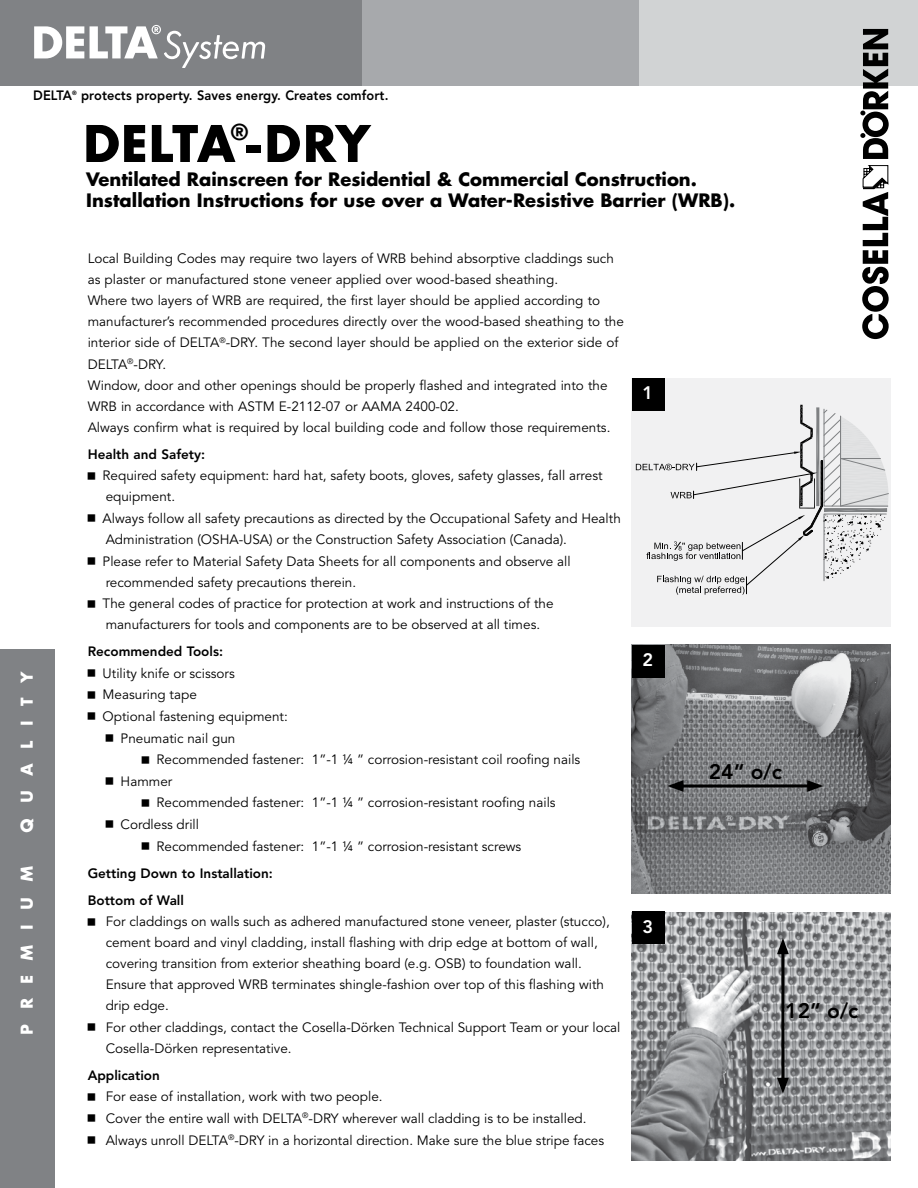
<style>
.page{position:relative;width:918px;height:1188px;background:#fff}
.page>*{position:absolute;margin:0;border:0;box-sizing:border-box;transform-origin:0 0}
.t1{font:700 55.5px "Futura T";letter-spacing:-.025em;color:#000}
.t2{font:800 22.8px "Avenir";color:#000}
.t3{font:800 21px "Avenir";color:#000}
.t4{font:700 18px/21px "Futura LT";color:#000}
.t5{font:700 18px "Futura T";letter-spacing:.8em;color:#fff}
.t6{font:800 18px "Avenir LT";color:#fff}
.t7{font:13.5px/21.6px "Avenir";color:#000}
.t8{font:13.5px/21.1px "Avenir LT";color:#000}
.t9{font:800 13.5px/27px "Avenir";color:#000}
.t10{font:800 13.5px "Avenir";color:#000;scale:.95 1}
.s1{font-weight:800}
</style>
<div class="page">
<div style="left:0;top:650px;width:54px;height:538px;background:#808285"></div>
<div style="left:361px;top:0;width:278px;height:85px;background:#a7a9ac"></div>
<div style="left:639px;top:0;width:279px;height:85px;background:#d1d3d4"></div>
<div style="left:0;top:0;width:362px;height:85px;background:#808285"></div>
<svg style="left:34px;top:26px;width:50px;height:32px"></svg>
<svg style="left:90px;top:25px;width:175px;height:43px"></svg>
<svg style="left:860px;top:29px;width:29px;height:130px"></svg>
<svg style="left:862px;top:165px;width:27px;height:174px"></svg>
<div style="left:632px;top:378px;width:259px;height:248px;background:#f1f1f2"></div>
<svg style="left:636px;top:405px;width:252px;height:190px"></svg>
<div style="left:632px;top:378px;width:33px;height:32px;background:#000"></div>
<img style="left:632px;top:645px;width:259px;height:248px">
<hr style="left:678px;top:784px;width:135px;height:3px;background:#000">
<svg style="left:667px;top:780px;width:17px;height:12px"></svg>
<svg style="left:807px;top:780px;width:16px;height:12px"></svg>
<div style="left:632px;top:645px;width:33px;height:32px;background:#000"></div>
<img style="left:632px;top:913px;width:259px;height:248px">
<hr style="left:781px;top:948px;width:3px;height:135px;background:#000">
<svg style="left:777px;top:1078px;width:12px;height:16px"></svg>
<svg style="left:777px;top:938px;width:12px;height:16px"></svg>
<div style="left:632px;top:912px;width:33px;height:32px;background:#000"></div>
<p class="t10" style="left:33px;top:88px;width:376px">DELTA<sup>®</sup> protects property. Saves energy. Creates comfort.</p>
<h1 class="t1" style="left:82px;top:111px;width:290px">DELTA -DRY</h1>
<h2 class="t2" style="left:230px;top:119px;width:20px">®</h2>
<h3 class="t4" style="left:86px;top:169px;width:651px">Ventilated Rainscreen for Residential &amp; Commercial Construction.<br>Installation Instructions for use over a Water-Resistive Barrier (WRB).</h3>
<h3 class="t5" style="left:16px;top:833px;width:163px;rotate:-90deg">QUALITY</h3>
<h3 class="t5" style="left:16px;top:1035px;width:170px;rotate:-90deg">PREMIUM</h3>
<p class="t8" style="left:88px;top:248px;width:538px">Local Building Codes may require two layers of WRB behind absorptive claddings such as plaster or manufactured stone veneer applied over wood-based sheathing.<br>Where two layers of WRB are required, the first layer should be applied according to manufacturer’s recommended procedures directly over the wood-based sheathing to the interior side of DELTA<sup>®</sup>-DRY. The second layer should be applied on the exterior side of DELTA<sup>®</sup>-DRY.</p>
<p class="t7" style="left:88px;top:375px;width:524px;line-height:21px">Window, door and other openings should be properly flashed and integrated into the<br>WRB in accordance with ASTM E-2112-07 or AAMA 2400-02.<br>Always confirm what is required by local building code and follow those requirements.</p>
<p class="t9" style="left:88px;top:441px;width:119px">Health and Safety:</p>
<p class="t7" style="left:88px;top:465px;width:516px">▖Required safety equipment: hard hat, safety boots, gloves, safety glasses, fall arrest</p>
<p class="t7" style="left:106px;top:486px;width:71px">equipment.</p>
<p class="t7" style="left:88px;top:508px;width:535px">▖Always follow all safety precautions as directed by the Occupational Safety and Health</p>
<p class="t7" style="left:106px;top:529px;width:463px">Administration (OSHA-USA) or the Construction Safety Association (Canada).</p>
<p class="t7" style="left:88px;top:550px;width:484px">▖Please refer to Material Safety Data Sheets for all components and observe all</p>
<p class="t7" style="left:106px;top:571px;width:252px">recommended safety precautions therein.</p>
<p class="t7" style="left:88px;top:593px;width:467px">▖The general codes of practice for protection at work and instructions of the</p>
<p class="t7" style="left:106px;top:614px;width:436px">manufacturers for tools and components are to be observed at all times.</p>
<p class="t9" style="left:88px;top:638px;width:137px">Recommended Tools:</p>
<p class="t7" style="left:88px;top:663px;width:149px">▖Utility knife or scissors</p>
<p class="t7" style="left:88px;top:684px;width:111px">▖Measuring tape</p>
<p class="t7" style="left:88px;top:706px;width:202px">▖Optional fastening equipment:</p>
<p class="t7" style="left:106px;top:727px;width:131px">▖Pneumatic nail gun</p>
<p class="t7" style="left:142px;top:749px;width:440px">▖Recommended fastener: 1”-1 ¼ ” corrosion-resistant coil roofing nails</p>
<p class="t7" style="left:106px;top:771px;width:68px">▖Hammer</p>
<p class="t7" style="left:142px;top:792px;width:415px">▖Recommended fastener: 1”-1 ¼ ” corrosion-resistant roofing nails</p>
<p class="t7" style="left:106px;top:814px;width:95px">▖Cordless drill</p>
<p class="t7" style="left:142px;top:835px;width:381px">▖Recommended fastener: 1”-1 ¼ ” corrosion-resistant screws</p>
<p class="t9" style="left:88px;top:859px;width:187px">Getting Down to Installation:<br>Bottom of Wall</p>
<p class="t7" style="left:88px;top:911px;width:524px">▖ For claddings on walls such as adhered manufactured stone veneer, plaster (stucco),</p>
<p class="t7" style="left:106px;top:932px;width:494px">cement board and vinyl cladding, install flashing with drip edge at bottom of wall,</p>
<p class="t7" style="left:106px;top:953px;width:478px">covering transition from exterior sheathing board (e.g. OSB) to foundation wall.</p>
<p class="t7" style="left:106px;top:974px;width:500px">Ensure that approved WRB terminates shingle-fashion over top of this flashing with</p>
<p class="t7" style="left:106px;top:995px;width:65px">drip edge.</p>
<p class="t7" style="left:88px;top:1017px;width:534px">▖ For other claddings, contact the Cosella-Dörken Technical Support Team or your local</p>
<p class="t7" style="left:106px;top:1038px;width:187px">Cosella-Dörken representative.</p>
<p class="t7" style="left:88px;top:1065px;width:518px"><span class="s1">Application<br></span>▖ For ease of installation, work with two people.<br>▖ Cover the entire wall with DELTA<sup>®</sup>-DRY wherever wall cladding is to be installed. ▖ Always unroll DELTA<sup>®</sup>-DRY in a horizontal direction. Make sure the blue stripe faces</p>
<h3 class="t6" style="left:643px;top:382px;width:12px">1</h3>
<h3 class="t6" style="left:643px;top:649px;width:12px">2</h3>
<h3 class="t6" style="left:643px;top:916px;width:12px">3</h3>
<h3 class="t3" style="left:709px;top:759px;width:75px">24” o/c</h3>
<h3 class="t3" style="left:785px;top:998px;width:75px">12” o/c</h3>
</div>
